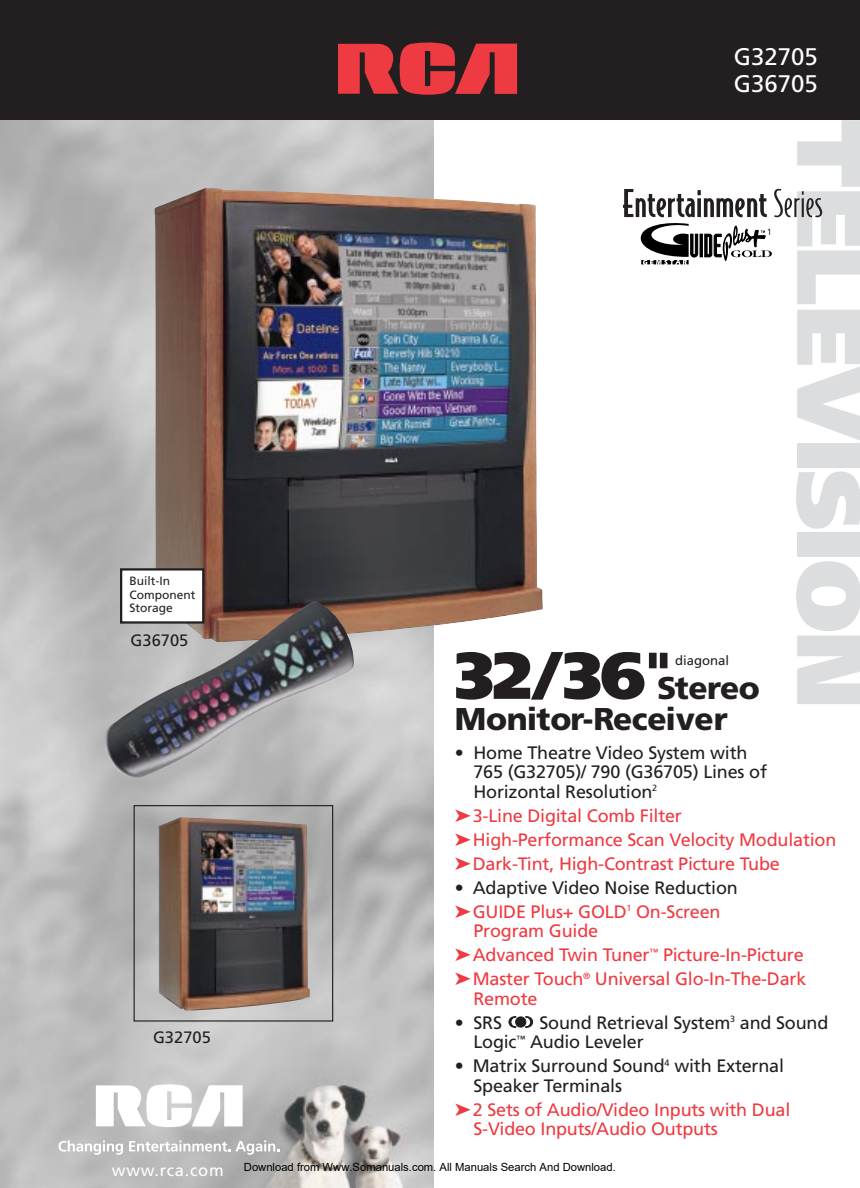
<style>
.page{position:relative;width:860px;height:1188px;background:#fff}
.page>*{position:absolute;margin:0;border:0;box-sizing:border-box;transform-origin:0 0}
.t1{font:900 90px "Frutiger";letter-spacing:-.02em;color:#dcdddf}
.t2{font:900 31.5px/31.5px "Frutiger";letter-spacing:-.02em;color:#231f20}
.t3{font:24px/27px "Frutiger";color:#fff}
.t4{font:18px/24px "Frutiger";letter-spacing:-.01em;color:#ee3a41}
.t5{font:18px/19.5px "Frutiger";letter-spacing:-.01em;color:#231f20}
.t6{font:16.5px "Frutiger";color:#231f20}
.t7{font:13.2px "Frutiger";color:#231f20}
.t8{font:12px/13.5px "Frutiger";color:#231f20}
.t9{font:11.25px "Arial";color:#000}
.t10{font:9px "Frutiger";color:#231f20;scale:.9 1}
.s1{font-size:66px}
.s2{color:#ee3a41}
.s3{font-family:"Frutiger";font-size:16.5px;color:#fff}
</style>
<div class="page">
<img style="left:0;top:120px;width:433px;height:1067px">
<div style="left:0;top:0;width:860px;height:120px;background:#231f20"></div>
<svg style="left:338px;top:42px;width:179px;height:53px"></svg>
<svg style="left:525px;top:1017px;width:7px;height:10px"></svg>
<div style="left:515px;top:1017px;width:11px;height:10px;background:#231f20;border:1px solid #231f20;border-radius:50%"></div>
<svg style="left:508px;top:1017px;width:8px;height:10px"></svg>
<img style="left:154px;top:188px;width:389px;height:454px">
<div style="left:121px;top:569px;width:82px;height:53px;background:#fff"></div>
<div style="left:120px;top:568px;width:84px;height:56px;border:2px solid #231f20"></div>
<img style="left:158px;top:817px;width:152px;height:194px">
<div style="left:133px;top:805px;width:200px;height:217px;border:1px solid #231f20"></div>
<svg style="left:58px;top:1140px;width:65px;height:15px"></svg>
<svg style="left:129px;top:1140px;width:150px;height:15px"></svg>
<svg style="left:623px;top:189px;width:199px;height:75px"></svg>
<svg style="left:96px;top:1083px;width:146px;height:45px"></svg>
<img style="left:104px;top:602px;width:250px;height:176px">
<p class="t8" style="left:129px;top:575px;width:68px">Built-In<br>Component<br>Storage</p>
<p class="t6" style="left:130px;top:634px;width:59px">G36705</p>
<p class="t6" style="left:153px;top:1031px;width:59px">G32705</p>
<h3 class="t3" style="left:733px;top:45px;width:86px">G32705<br>G36705</h3>
<h1 class="t1" style="left:864px;top:119px;width:590px;rotate:90deg">TELEVISION</h1>
<p class="t10" style="left:767px;top:229px;width:7px">1</p>
<h2 class="t2" style="left:454px;top:675px;width:306px"><span class="s1">32/36</span><sup>"</sup>Stereo<br>Monitor-Receiver</h2>
<p class="t5" style="left:473px;top:744px;width:295px;text-indent:-19px">• Home Theatre Video System with<br>765 (G32705)/ 790 (G36705) Lines of<br>Horizontal Resolution<sup>2</sup></p>
<p class="t4" style="left:454px;top:805px;width:383px">➤3-Line Digital Comb Filter ➤High-Performance Scan Velocity Modulation ➤Dark-Tint, High-Contrast Picture Tube</p>
<p class="t5" style="left:454px;top:877px;width:284px;line-height:24px">• Adaptive Video Noise Reduction <span class="s2">➤GUIDE Plus+ GOLD</span><sup>1</sup> <span class="s2">On-Screen</span></p>
<p class="t4" style="left:454px;top:920px;width:353px;text-indent:19px">Program Guide<br>➤Advanced Twin Tuner<sup>™</sup> Picture-In-Picture ➤Master Touch<sup>®</sup> Universal Glo-In-The-Dark</p>
<p class="t4" style="left:473px;top:988px;width:66px">Remote</p>
<p class="t5" style="left:454px;top:1014px;width:49px">• SRS</p>
<p class="t7" style="left:675px;top:655px;width:56px">diagonal</p>
<p class="t5" style="left:473px;top:1014px;width:356px;text-indent:66px">Sound Retrieval System<sup>3</sup> and Sound<br>Logic<sup>™</sup> Audio Leveler</p>
<p class="t5" style="left:473px;top:1058px;width:312px;text-indent:-19px">• Matrix Surround Sound<sup>4</sup> with External<br>Speaker Terminals</p>
<p class="t4" style="left:473px;top:1101px;width:318px;line-height:19.5px;text-indent:-19px">➤2 Sets of Audio/Video Inputs with Dual<br>S-Video Inputs/Audio Outputs</p>
<p class="t9" style="left:112px;top:1160px;width:505px"><span class="s3">www.rca.com</span> Download from Www.Somanuals.com. All Manuals Search And Download.</p>
</div>
